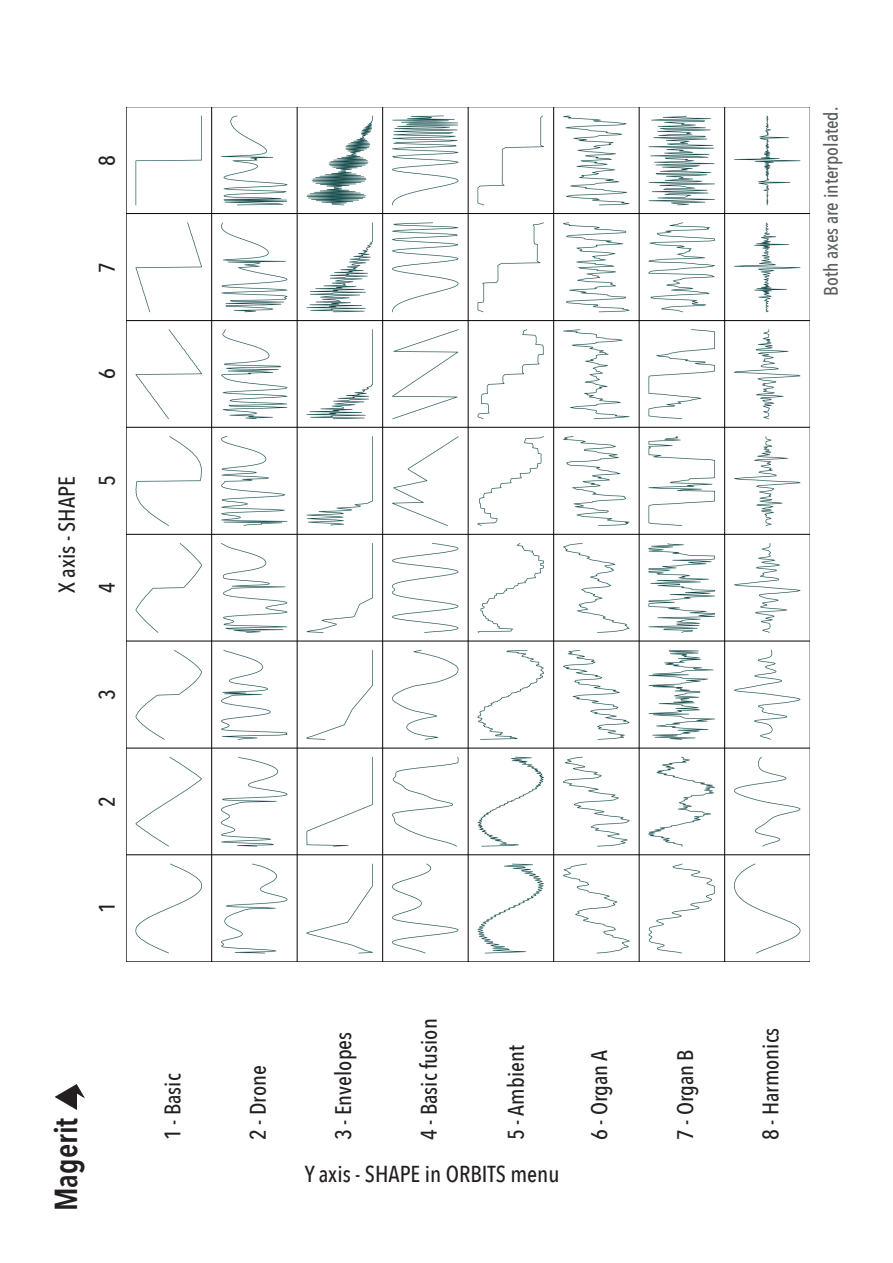
<style>
.page{position:relative;width:893px;height:1263px;background:#fff}
.page>*{position:absolute;margin:0;border:0;box-sizing:border-box;transform-origin:0 0}
.t1{font:600 31.8px "Avenir Next Condensed";color:#231f20}
.t2{font:500 23.1px "Avenir Next Condensed";color:#231f20}
.t3{font:500 22.5px "Avenir Next Condensed";color:#231f20}
.t4{font:500 19.5px "Avenir Next Condensed";color:#595f61}
</style>
<div class="page">
<img style="left:127px;top:107px;width:683px;height:854px">
<svg style="left:54px;top:1084px;width:31px;height:26px"></svg>
<p class="t3" style="left:93px;top:166px;width:12px;rotate:-90deg">8</p>
<p class="t3" style="left:93px;top:272px;width:12px;rotate:-90deg">7</p>
<p class="t3" style="left:93px;top:379px;width:12px;rotate:-90deg">6</p>
<p class="t2" style="left:53px;top:593px;width:118px;rotate:-90deg">X axis - SHAPE</p>
<p class="t3" style="left:93px;top:486px;width:12px;rotate:-90deg">5</p>
<p class="t3" style="left:93px;top:593px;width:12px;rotate:-90deg">4</p>
<p class="t3" style="left:93px;top:700px;width:12px;rotate:-90deg">3</p>
<p class="t3" style="left:93px;top:806px;width:12px;rotate:-90deg">2</p>
<p class="t3" style="left:93px;top:913px;width:12px;rotate:-90deg">1</p>
<h1 class="t1" style="left:39px;top:1211px;width:95px;rotate:-90deg">Magerit</h1>
<p class="t3" style="left:159px;top:1140px;width:68px;rotate:-90deg">1 - Basic</p>
<p class="t3" style="left:244px;top:1140px;width:76px;rotate:-90deg">2 - Drone</p>
<p class="t3" style="left:330px;top:1140px;width:109px;rotate:-90deg">3 - Envelopes</p>
<p class="t3" style="left:415px;top:1140px;width:123px;rotate:-90deg">4 - Basic fusion</p>
<p class="t3" style="left:502px;top:1140px;width:96px;rotate:-90deg">5 - Ambient</p>
<p class="t3" style="left:585px;top:1140px;width:91px;rotate:-90deg">6 - Organ A</p>
<p class="t3" style="left:672px;top:1140px;width:92px;rotate:-90deg">7 - Organ B</p>
<p class="t2" style="left:305px;top:1160px;width:256px">Y axis - SHAPE in ORBITS menu</p>
<p class="t4" style="left:819px;top:296px;width:191px;rotate:-90deg">Both axes are interpolated.</p>
<p class="t3" style="left:757px;top:1140px;width:113px;rotate:-90deg">8 - Harmonics</p>
</div>
